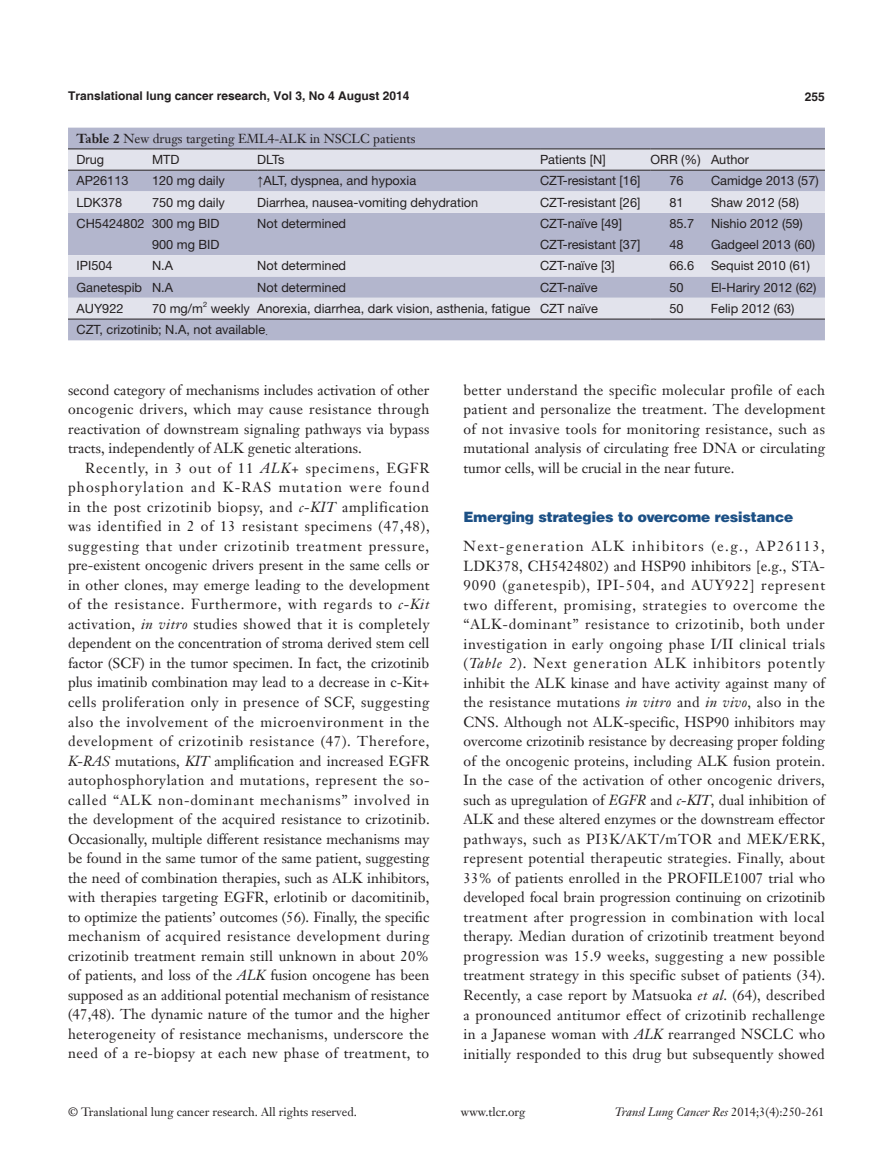
<style>
.page{position:relative;width:893px;height:1170px;background:#fff}
.page>*{position:absolute;margin:0;border:0;box-sizing:border-box;transform-origin:0 0}
.t1{font:14.25px/19.5px "Janson Text LT";letter-spacing:.015em;color:#231f20;text-align:justify}
.t2{font:900 14.25px "Helvetica";color:#1c5085}
.t3{font:12.75px "Helvetica Neue LT Pro";color:#231f20}
.t4{font:12.75px "Janson Text LT";color:#231f20}
.t5{font:12px "Janson Text LT";color:#231f20}
.t6{font:700 12px "Helvetica";color:#231f20}
.t7{font:italic 12px "Janson Text LT";color:#231f20}
.t8{font:7.5px "Helvetica Neue LT Pro";color:#231f20}
.s1{font-weight:700}
.s2{font-family:"Times New Roman"}
.s3{font-family:"Adobe Song Std";font-weight:300}
.s4{font-style:italic}
.s5{font-style:normal}
</style>
<div class="page">
<div style="left:68px;top:128px;width:757px;height:212px;background:#b3b6cd"></div>
<svg style="left:68px;top:149px;width:757px;height:170px;background:#c9cbdb"></svg>
<hr style="left:68px;top:148px;width:84px;height:1px;background:#231f20">
<hr style="left:152px;top:148px;width:105px;height:1px;background:#231f20">
<hr style="left:257px;top:148px;width:283px;height:1px;background:#231f20">
<hr style="left:540px;top:148px;width:111px;height:1px;background:#231f20">
<hr style="left:651px;top:148px;width:60px;height:1px;background:#231f20">
<hr style="left:711px;top:148px;width:114px;height:1px;background:#231f20">
<hr style="left:68px;top:170px;width:84px;height:1px;background:#231f20">
<hr style="left:152px;top:170px;width:105px;height:1px;background:#231f20">
<hr style="left:257px;top:170px;width:283px;height:1px;background:#231f20">
<hr style="left:540px;top:170px;width:111px;height:1px;background:#231f20">
<hr style="left:651px;top:170px;width:60px;height:1px;background:#231f20">
<hr style="left:711px;top:170px;width:114px;height:1px;background:#231f20">
<hr style="left:68px;top:319px;width:84px;height:1px;background:#231f20">
<hr style="left:152px;top:319px;width:105px;height:1px;background:#231f20">
<hr style="left:257px;top:319px;width:283px;height:1px;background:#231f20">
<hr style="left:540px;top:319px;width:111px;height:1px;background:#231f20">
<hr style="left:651px;top:319px;width:60px;height:1px;background:#231f20">
<hr style="left:711px;top:319px;width:114px;height:1px;background:#231f20">
<p class="t6" style="left:68px;top:88px;width:343px">Translational lung cancer research, Vol 3, No 4 August 2014</p>
<p class="t6" style="left:805px;top:89px;width:22px">255</p>
<p class="t4" style="left:77px;top:130px;width:340px"><span class="s1">Table 2</span> New drugs targeting EML4-ALK in NSCLC patients</p>
<p class="t3" style="left:77px;top:152px;width:29px">Drug</p>
<p class="t3" style="left:152px;top:152px;width:29px">MTD</p>
<p class="t3" style="left:257px;top:152px;width:29px">DLTs</p>
<p class="t3" style="left:540px;top:152px;width:67px">Patients [N]</p>
<p class="t3" style="left:651px;top:152px;width:100px">ORR (%) Author</p>
<p class="t3" style="left:77px;top:173px;width:53px">AP26113</p>
<p class="t3" style="left:152px;top:173px;width:74px">120 mg daily</p>
<p class="t3" style="left:257px;top:173px;width:160px"><span class="s2">↑</span>ALT, dyspnea, and hypoxia</p>
<p class="t3" style="left:540px;top:173px;width:102px">CZT-resistant [16]</p>
<p class="t3" style="left:669px;top:173px;width:16px">76</p>
<p class="t3" style="left:711px;top:173px;width:109px">Camidge 2013 (57)</p>
<p class="t3" style="left:77px;top:194px;width:47px">LDK378</p>
<p class="t3" style="left:152px;top:194px;width:74px">750 mg daily</p>
<p class="t3" style="left:257px;top:194px;width:223px">Diarrhea, nausea-vomiting dehydration</p>
<p class="t3" style="left:540px;top:194px;width:102px">CZT-resistant [26]</p>
<p class="t3" style="left:669px;top:194px;width:16px">81</p>
<p class="t3" style="left:711px;top:194px;width:90px">Shaw 2012 (58)</p>
<p class="t3" style="left:77px;top:215px;width:145px">CH5424802 300 mg BID</p>
<p class="t3" style="left:257px;top:215px;width:90px">Not determined</p>
<p class="t3" style="left:540px;top:215px;width:83px">CZT-naïve [49]</p>
<p class="t3" style="left:669px;top:215px;width:26px">85.7</p>
<p class="t3" style="left:711px;top:215px;width:93px">Nishio 2012 (59)</p>
<p class="t3" style="left:152px;top:237px;width:69px">900 mg BID</p>
<p class="t3" style="left:540px;top:237px;width:102px">CZT-resistant [37]</p>
<p class="t3" style="left:669px;top:237px;width:16px">48</p>
<p class="t3" style="left:711px;top:237px;width:106px">Gadgeel 2013 (60)</p>
<p class="t3" style="left:77px;top:258px;width:38px">IPI504</p>
<p class="t3" style="left:152px;top:258px;width:23px">N.A</p>
<p class="t3" style="left:257px;top:258px;width:90px">Not determined</p>
<p class="t3" style="left:540px;top:258px;width:76px">CZT-naïve [3]</p>
<p class="t3" style="left:669px;top:258px;width:26px">66.6</p>
<p class="t3" style="left:711px;top:258px;width:101px">Sequist 2010 (61)</p>
<p class="t3" style="left:77px;top:279px;width:98px">Ganetespib N.A</p>
<p class="t3" style="left:257px;top:279px;width:90px">Not determined</p>
<p class="t3" style="left:540px;top:279px;width:59px">CZT-naïve</p>
<p class="t3" style="left:669px;top:279px;width:16px">50</p>
<p class="t3" style="left:711px;top:279px;width:107px">El-Hariry 2012 (62)</p>
<p class="t3" style="left:77px;top:300px;width:48px">AUY922</p>
<p class="t3" style="left:152px;top:300px;width:53px">70 mg/m</p>
<p class="t8" style="left:203px;top:299px;width:6px">2</p>
<p class="t3" style="left:211px;top:300px;width:389px">weekly Anorexia, diarrhea, dark vision, asthenia, fatigue CZT naïve</p>
<p class="t3" style="left:669px;top:300px;width:16px">50</p>
<p class="t3" style="left:711px;top:300px;width:85px">Felip 2012 (63)</p>
<p class="t3" style="left:77px;top:322px;width:193px">CZT, crizotinib; N.A, not available<span class="s3">.</span></p>
<p class="t1" style="left:68px;top:380px;width:363px">second category of mechanisms includes activation of other oncogenic drivers, which may cause resistance through reactivation of downstream signaling pathways via bypass tracts, independently of ALK genetic alterations.</p>
<p class="t1" style="left:68px;top:458px;width:363px;text-indent:17px">Recently, in 3 out of 11 <span class="s4">ALK</span>+ specimens, EGFR phosphorylation and K-RAS mutation were found in the post crizotinib biopsy, and <span class="s4">c-KIT</span> amplification was identified in 2 of 13 resistant specimens (47,48), suggesting that under crizotinib treatment pressure, pre-existent oncogenic drivers present in the same cells or in other clones, may emerge leading to the development of the resistance. Furthermore, with regards to <span class="s4">c-Kit </span>activation, <span class="s4">in vitro</span> studies showed that it is completely dependent on the concentration of stroma derived stem cell factor (SCF) in the tumor specimen. In fact, the crizotinib plus imatinib combination may lead to a decrease in c-Kit+ cells proliferation only in presence of SCF, suggesting also the involvement of the microenvironment in the development of crizotinib resistance (47). Therefore, <span class="s4">K-RAS</span> mutations, <span class="s4">KIT</span> amplification and increased EGFR autophosphorylation and mutations, represent the so&shy;called “ALK non-dominant mechanisms” involved in the development of the acquired resistance to crizotinib.<br>Occasionally, multiple different resistance mechanisms may be found in the same tumor of the same patient, suggesting the need of combination therapies, such as ALK inhibitors, with therapies targeting EGFR, erlotinib or dacomitinib, to optimize the patients’ outcomes (56). Finally, the specific mechanism of acquired resistance development during crizotinib treatment remain still unknown in about 20% of patients, and loss of the <span class="s4">ALK</span> fusion oncogene has been supposed as an additional potential mechanism of resistance (47,48). The dynamic nature of the tumor and the higher heterogeneity of resistance mechanisms, underscore the need of a re-biopsy at each new phase of treatment, to</p>
<p class="t1" style="left:463px;top:380px;width:363px">better understand the specific molecular profile of each patient and personalize the treatment. The development of not invasive tools for monitoring resistance, such as mutational analysis of circulating free DNA or circulating tumor cells, will be crucial in the near future.</p>
<p class="t2" style="left:463px;top:507px;width:331px">Emerging strategies to overcome resistance</p>
<p class="t1" style="left:463px;top:536px;width:363px">Next-generation ALK inhibitors (e.g., AP26113, LDK378, CH5424802) and HSP90 inhibitors [e.g., STA-9090 (ganetespib), IPI-504, and AUY922] represent two different, promising, strategies to overcome the “ALK-dominant” resistance to crizotinib, both under investigation in early ongoing phase I/II clinical trials (<span class="s4">Table 2</span>). Next generation ALK inhibitors potently inhibit the ALK kinase and have activity against many of the resistance mutations <span class="s4">in vitro</span> and <span class="s4">in vivo</span>, also in the CNS. Although not ALK-specific, HSP90 inhibitors may overcome crizotinib resistance by decreasing proper folding of the oncogenic proteins, including ALK fusion protein.<br>In the case of the activation of other oncogenic drivers, such as upregulation of <span class="s4">EGFR</span> and <span class="s4">c-KIT</span>, dual inhibition of ALK and these altered enzymes or the downstream effector pathways, such as PI3K/AKT/mTOR and MEK/ERK, represent potential therapeutic strategies. Finally, about 33% of patients enrolled in the PROFILE1007 trial who developed focal brain progression continuing on crizotinib treatment after progression in combination with local therapy. Median duration of crizotinib treatment beyond progression was 15.9 weeks, suggesting a new possible treatment strategy in this specific subset of patients (34).<br>Recently, a case report by Matsuoka <span class="s4">et al</span>. (64), described a pronounced antitumor effect of crizotinib rechallenge in a Japanese woman with <span class="s4">ALK</span> rearranged NSCLC who initially responded to this drug but subsequently showed</p>
<p class="t5" style="left:68px;top:1104px;width:290px">© Translational lung cancer research. All rights reserved.</p>
<p class="t5" style="left:461px;top:1104px;width:66px">www.tlcr.org</p>
<p class="t7" style="left:615px;top:1104px;width:211px">Transl Lung Cancer Res <span class="s5">2014;3(4):250-261</span></p>
</div>
